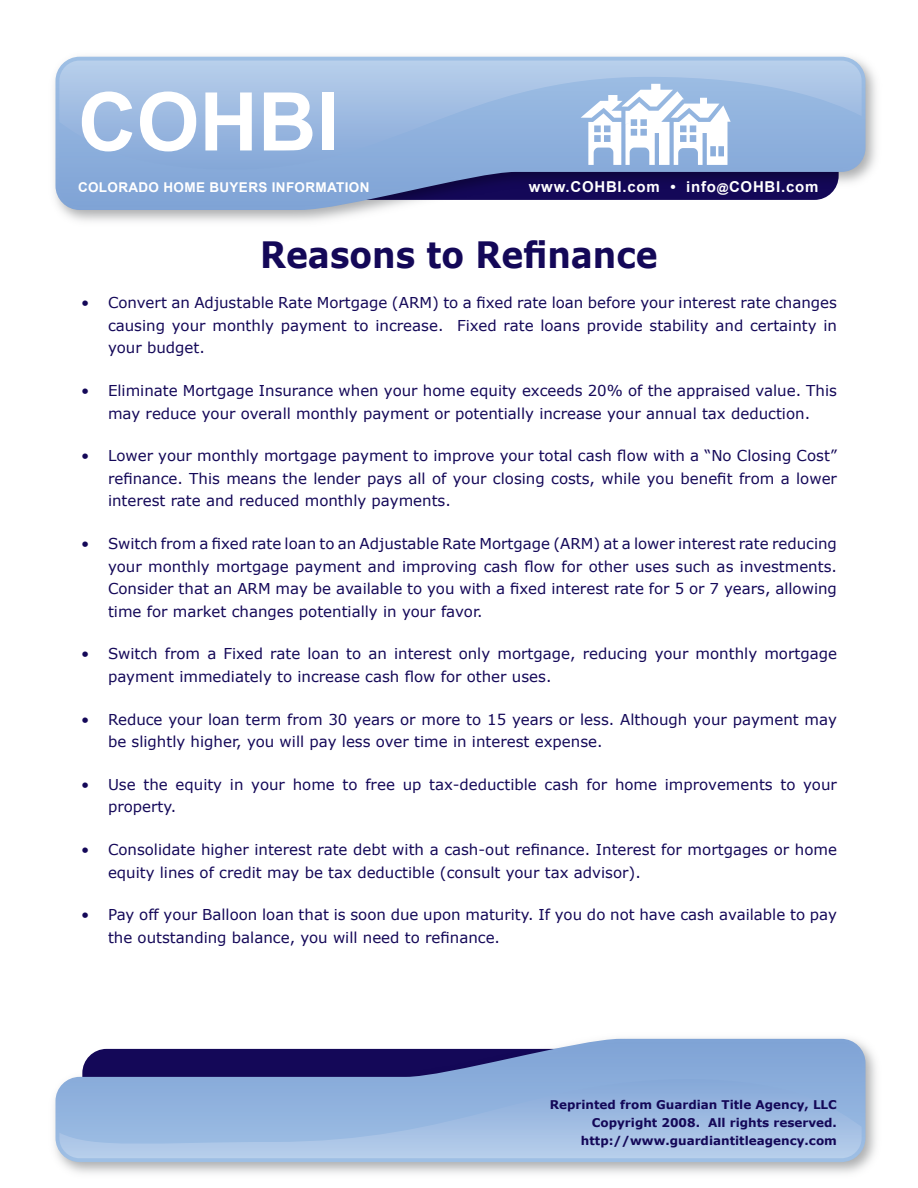
<style>
.page{position:relative;width:918px;height:1188px;background:#fff}
.page>*{position:absolute;margin:0;border:0;box-sizing:border-box;transform-origin:0 0}
.t1{font:700 81px "Arial";color:#fff}
.t2{font:700 36.3px "Verdana";color:#140858;scale:.91 1}
.t3{font:15px/22.5px "Verdana";color:#140858}
.t4{font:700 15px "Arial";letter-spacing:.05em;color:#fff}
.t5{font:700 13.5px "Arial";letter-spacing:.025em;color:#fff}
.t6{font:700 12px/18px "Verdana";color:#140858;text-align:right}
.s1{font-size:12px}
</style>
<div class="page">
<svg style="left:56px;top:1039px;width:810px;height:123px"></svg>
<svg style="left:59px;top:1043px;width:803px;height:36px;background:#6975ab"></svg>
<svg style="left:59px;top:1079px;width:803px;height:79px;background:#9bb9e1"></svg>
<img style="left:54px;top:56px;width:822px;height:166px">
<svg style="left:56px;top:57px;width:810px;height:153px"></svg>
<svg style="left:59px;top:170px;width:803px;height:36px;background:#6773a7"></svg>
<svg style="left:59px;top:61px;width:803px;height:109px;background:#9cbae1"></svg>
<svg style="left:581px;top:84px;width:150px;height:81px"></svg>
<h1 class="t1" style="left:78px;top:69px;width:262px">COHBI</h1>
<p class="t5" style="left:78px;top:179px;width:276px">COLORADO HOME BUYERS INFORMATION</p>
<p class="t4" style="left:529px;top:177px;width:291px">WWW.COHBI.COM • INFO<span class="s1">@</span>COHBI.COM</p>
<h2 class="t2" style="left:260px;top:232px;width:438px">Reasons to Refinance</h2>
<p class="t3" style="left:108px;top:291px;width:731px;text-align:justify;text-indent:-27px">• Convert an Adjustable Rate Mortgage (ARM) to a fixed rate loan before your interest rate changes causing your monthly payment to increase. Fixed rate loans provide stability and certainty in your budget.</p>
<p class="t3" style="left:81px;top:379px;width:757px;text-align:center">• Eliminate Mortgage Insurance when your home equity exceeds 20% of the appraised value. This may reduce your overall monthly payment or potentially increase your annual tax deduction.</p>
<p class="t3" style="left:108px;top:444px;width:731px;text-align:justify;text-indent:-27px">• Lower your monthly mortgage payment to improve your total cash flow with a “No Closing Cost” refinance. This means the lender pays all of your closing costs, while you benefit from a lower interest rate and reduced monthly payments.</p>
<p class="t3" style="left:108px;top:532px;width:730px;text-align:justify;text-indent:-27px">• Switch from a fixed rate loan to an Adjustable Rate Mortgage (ARM) at a lower interest rate reducing your monthly mortgage payment and improving cash flow for other uses such as investments.<br>Consider that an ARM may be available to you with a fixed interest rate for 5 or 7 years, allowing time for market changes potentially in your favor.</p>
<p class="t3" style="left:108px;top:642px;width:730px;text-indent:-27px">• Switch from a Fixed rate loan to an interest only mortgage, reducing your monthly mortgage payment immediately to increase cash flow for other uses.</p>
<p class="t3" style="left:108px;top:708px;width:730px;text-indent:-27px">• Reduce your loan term from 30 years or more to 15 years or less. Although your payment may be slightly higher, you will pay less over time in interest expense.</p>
<p class="t3" style="left:108px;top:773px;width:730px;text-indent:-27px">• Use the equity in your home to free up tax-deductible cash for home improvements to your property.</p>
<p class="t3" style="left:108px;top:838px;width:730px;text-indent:-27px">• Consolidate higher interest rate debt with a cash-out refinance. Interest for mortgages or home equity lines of credit may be tax deductible (consult your tax advisor).</p>
<p class="t3" style="left:108px;top:903px;width:731px;text-indent:-27px">• Pay off your Balloon loan that is soon due upon maturity. If you do not have cash available to pay the outstanding balance, you will need to refinance.</p>
<p class="t6" style="left:550px;top:1095px;width:289px">Reprinted from Guardian Title Agency, LLC<br>Copyright 2008. All rights reserved. http://www.guardiantitleagency.com</p>
</div>
